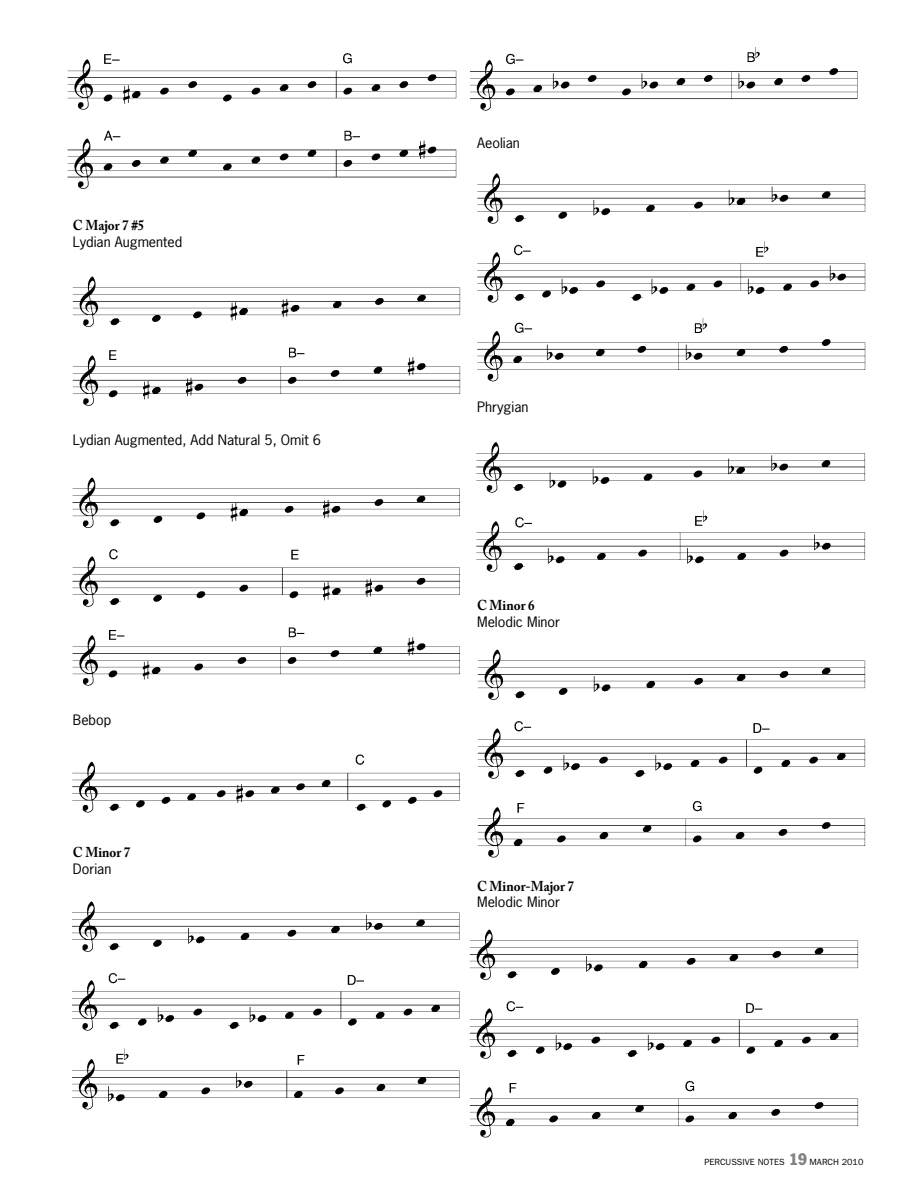
<style>
.page{position:relative;width:918px;height:1188px;background:#fff}
.page>*{position:absolute;margin:0;border:0;box-sizing:border-box;transform-origin:0 0}
.t1{font:700 14.25px "Adobe Caslon Pro";color:#000;scale:.92 1}
.t2{font:13.5px "News Gothic Std";color:#000;scale:1.05 1}
.t3{font:9px "Franklin Gothic";color:#000}
.s1{font-stretch:condensed;font-size:16.5px;color:#808284}
</style>
<div class="page">
<img style="left:67px;top:53px;width:390px;height:136px">
<img style="left:72px;top:276px;width:389px;height:130px">
<img style="left:72px;top:477px;width:388px;height:209px">
<img style="left:72px;top:754px;width:388px;height:59px">
<img style="left:72px;top:901px;width:388px;height:209px">
<img style="left:470px;top:47px;width:388px;height:64px">
<img style="left:477px;top:173px;width:389px;height:209px">
<img style="left:476px;top:442px;width:390px;height:130px">
<img style="left:477px;top:649px;width:389px;height:209px">
<img style="left:469px;top:929px;width:390px;height:209px">
<p class="t1" style="left:73px;top:217px;width:79px">C Major 7 #5</p>
<p class="t2" style="left:73px;top:233px;width:106px">Lydian Augmented</p>
<p class="t2" style="left:73px;top:431px;width:238px">Lydian Augmented, Add Natural 5, Omit 6</p>
<p class="t2" style="left:73px;top:711px;width:38px">Bebop</p>
<p class="t1" style="left:73px;top:844px;width:64px">C Minor 7</p>
<p class="t2" style="left:73px;top:860px;width:38px">Dorian</p>
<p class="t2" style="left:477px;top:134px;width:42px">Aeolian</p>
<p class="t2" style="left:477px;top:398px;width:50px">Phrygian</p>
<p class="t1" style="left:477px;top:597px;width:64px">C Minor 6</p>
<p class="t2" style="left:477px;top:613px;width:81px">Melodic Minor</p>
<p class="t1" style="left:477px;top:877px;width:107px">C Minor-Major 7</p>
<p class="t2" style="left:477px;top:893px;width:81px">Melodic Minor</p>
<p class="t3" style="left:704px;top:1157px;width:160px">PERCUSSIVE NOTES <span class="s1">19</span> MARCH 2010</p>
</div>
